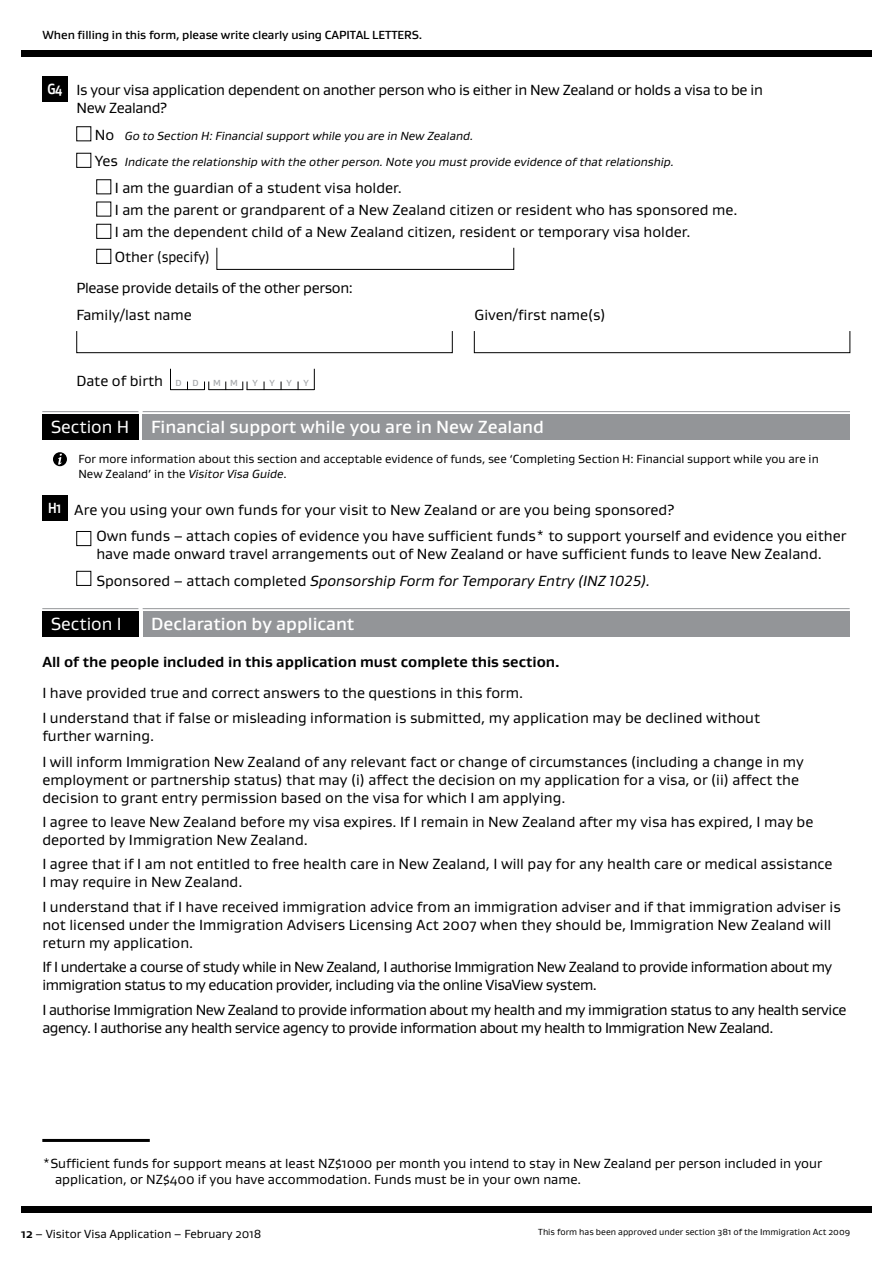
<style>
.page{position:relative;width:893px;height:1263px;background:#fff}
.page>*{position:absolute;margin:0;border:0;box-sizing:border-box;transform-origin:0 0}
.t1{font:500 18px "Gustan";color:#fff}
.t2{font:18px "Gustan";color:#fff}
.t3{font:15px/18px "Gustan";color:#000}
.t4{font:15px/18px "Gustan";letter-spacing:-.03em;color:#000}
.t5{font:15px/18px "Gustan";letter-spacing:-.02em;color:#000}
.t6{font:700 15px "Gustan";color:#000}
.t7{font:700 15px "Gustan";color:#fff;scale:.8 1}
.t8{font:13.5px/16.2px "Gustan";color:#000}
.t9{font:12px/15px "Gustan";color:#000}
.t10{font:italic 12px "Gustan";color:#000}
.t11{font:500 12px "Gustan";letter-spacing:-.005em;color:#000}
.t12{font:9px "Gustan";color:#000}
.t13{font:500 9px "Gustan";color:#a7a9ac}
.s1{font-weight:700;color:#fff}
.s2{font-style:normal;font-size:15px}
.s3{font-weight:500;font-size:9px;color:#a7a9ac}
.s4{font-weight:400}
.s5{font-style:italic}
.s6{font-weight:700}
</style>
<div class="page">
<div style="left:21px;top:50px;width:851px;height:7px;background:#000"></div>
<div style="left:21px;top:1206px;width:851px;height:7px;background:#000"></div>
<div style="left:42px;top:76px;width:25px;height:25px;background:#000"></div>
<div style="left:76px;top:126px;width:15px;height:15px;border:1px solid #000"></div>
<div style="left:76px;top:153px;width:15px;height:15px;border:1px solid #000"></div>
<div style="left:96px;top:179px;width:15px;height:15px;border:1px solid #000"></div>
<div style="left:96px;top:202px;width:15px;height:14px;border:1px solid #000"></div>
<div style="left:96px;top:224px;width:15px;height:15px;border:1px solid #000"></div>
<div style="left:96px;top:249px;width:15px;height:15px;border:1px solid #000"></div>
<svg style="left:216px;top:247px;width:298px;height:23px"></svg>
<svg style="left:76px;top:331px;width:377px;height:22px"></svg>
<svg style="left:474px;top:331px;width:377px;height:22px"></svg>
<svg style="left:170px;top:369px;width:1px;height:20px"></svg>
<svg style="left:314px;top:369px;width:1px;height:21px"></svg>
<svg style="left:204px;top:381px;width:5px;height:9px"></svg>
<svg style="left:242px;top:381px;width:6px;height:9px"></svg>
<hr style="left:170px;top:389px;width:34px;height:1px;background:#000">
<hr style="left:209px;top:389px;width:34px;height:1px;background:#000">
<hr style="left:247px;top:389px;width:67px;height:1px;background:#000">
<div style="left:42px;top:415px;width:96px;height:25px;background:#000"></div>
<hr style="left:42px;top:411px;width:96px;height:1px;background:#939598">
<div style="left:143px;top:415px;width:707px;height:25px;background:#939598"></div>
<hr style="left:143px;top:411px;width:707px;height:1px;background:#939598">
<div style="left:53px;top:452px;width:14px;height:14px;background:#000;border-radius:50%"></div>
<svg style="left:58px;top:454px;width:4px;height:11px"></svg>
<div style="left:42px;top:496px;width:25px;height:25px;background:#000"></div>
<div style="left:76px;top:531px;width:15px;height:15px;border:1px solid #000"></div>
<div style="left:76px;top:571px;width:15px;height:15px;border:1px solid #000"></div>
<div style="left:42px;top:612px;width:96px;height:25px;background:#000"></div>
<hr style="left:42px;top:608px;width:96px;height:1px;background:#939598">
<div style="left:143px;top:612px;width:707px;height:25px;background:#939598"></div>
<hr style="left:143px;top:608px;width:707px;height:1px;background:#939598">
<hr style="left:42px;top:1139px;width:108px;height:3px;background:#000">
<p class="t11" style="left:43px;top:27px;width:381px">When filling in this form, please write clearly using CAPITAL LETTERS.</p>
<p class="t5" style="left:76px;top:81px;width:688px;text-indent:-29px"><span class="s1">G4</span> Is your visa application dependent on another person who is either in New Zealand or holds a visa to be in<br>New Zealand?</p>
<p class="t10" style="left:95px;top:128px;width:380px"><span class="s2">No</span> Go to Section H: Financial support while you are in New Zealand.</p>
<p class="t10" style="left:95px;top:154px;width:581px"><span class="s2">Yes</span> Indicate the relationship with the other person. Note you must provide evidence of that relationship.</p>
<p class="t3" style="left:115px;top:176px;width:624px;line-height:22.2px">I am the guardian of a student visa holder.<br>I am the parent or grandparent of a New Zealand citizen or resident who has sponsored me.<br>I am the dependent child of a New Zealand citizen, resident or temporary visa holder.</p>
<p class="t5" style="left:76px;top:241px;width:278px;line-height:30.8px;text-indent:38px">Other (specify)<br>Please provide details of the other person:</p>
<p class="t3" style="left:76px;top:305px;width:117px">Family/last name</p>
<p class="t3" style="left:474px;top:305px;width:133px">Given/first name(s)</p>
<p class="t3" style="left:76px;top:371px;width:124px">Date of birth <span class="s3">D D</span></p>
<p class="t13" style="left:213px;top:377px;width:26px">M M</p>
<p class="t13" style="left:252px;top:377px;width:7px">Y</p>
<p class="t13" style="left:269px;top:377px;width:7px">Y</p>
<p class="t13" style="left:286px;top:377px;width:7px">Y</p>
<p class="t13" style="left:303px;top:377px;width:7px">Y</p>
<p class="t1" style="left:51px;top:415px;width:495px"><span class="s4">Section H</span> Financial support while you are in New Zealand</p>
<p class="t9" style="left:78px;top:451px;width:742px">For more information about this section and acceptable evidence of funds, see ‘Completing Section H: Financial support while you are in<br>New Zealand’ in the <span class="s5">Visitor Visa Guide</span>.</p>
<p class="t7" style="left:48px;top:498px;width:18px">H1</p>
<p class="t3" style="left:96px;top:496px;width:752px;line-height:26.5px;text-indent:-22px">Are you using your own funds for your visit to New Zealand or are you being sponsored?<br>Own funds – attach copies of evidence you have sufficient funds* to support yourself and evidence you either</p>
<p class="t3" style="left:96px;top:540px;width:727px;line-height:26.5px">have made onward travel arrangements out of New Zealand or have sufficient funds to leave New Zealand.<br>Sponsored – attach completed <span class="s5">Sponsorship Form for Temporary Entry (INZ 1025).</span></p>
<p class="t2" style="left:51px;top:612px;width:72px">Section I</p>
<p class="t1" style="left:151px;top:612px;width:205px">Declaration by applicant</p>
<p class="t6" style="left:42px;top:652px;width:519px">All of the people included in this application must complete this section.</p>
<p class="t3" style="left:42px;top:680px;width:719px;line-height:25.2px">I have provided true and correct answers to the questions in this form.<br>I understand that if false or misleading information is submitted, my application may be declined without</p>
<p class="t3" style="left:42px;top:723px;width:763px;line-height:25.2px">further warning.<br>I will inform Immigration New Zealand of any relevant fact or change of circumstances (including a change in my</p>
<p class="t3" style="left:42px;top:770px;width:758px">employment or partnership status) that may (i) affect the decision on my application for a visa, or (ii) affect the decision to grant entry permission based on the visa for which I am applying.</p>
<p class="t3" style="left:42px;top:812px;width:773px">I agree to leave New Zealand before my visa expires. If I remain in New Zealand after my visa has expired, I may be deported by Immigration New Zealand.</p>
<p class="t3" style="left:42px;top:855px;width:792px">I agree that if I am not entitled to free health care in New Zealand, I will pay for any health care or medical assistance<br>I may require in New Zealand.</p>
<p class="t3" style="left:42px;top:897px;width:800px">I understand that if I have received immigration advice from an immigration adviser and if that immigration adviser is not licensed under the Immigration Advisers Licensing Act 2007 when they should be, Immigration New Zealand will return my application.</p>
<p class="t4" style="left:42px;top:958px;width:791px">If I undertake a course of study while in New Zealand, I authorise Immigration New Zealand to provide information about my immigration status to my education provider, including via the online VisaView system.</p>
<p class="t4" style="left:42px;top:1000px;width:806px">I authorise Immigration New Zealand to provide information about my health and my immigration status to any health service agency. I authorise any health service agency to provide information about my health to Immigration New Zealand.</p>
<p class="t8" style="left:55px;top:1154px;width:769px;text-indent:-13px">*Sufficient funds for support means at least NZ$1000 per month you intend to stay in New Zealand per person included in your application, or NZ$400 if you have accommodation. Funds must be in your own name.</p>
<p class="t9" style="left:21px;top:1226px;width:242px"><span class="s6">12</span> – Visitor Visa Application – February 2018</p>
<p class="t12" style="left:538px;top:1226px;width:313px">This form has been approved under section 381 of the Immigration Act 2009</p>
</div>
